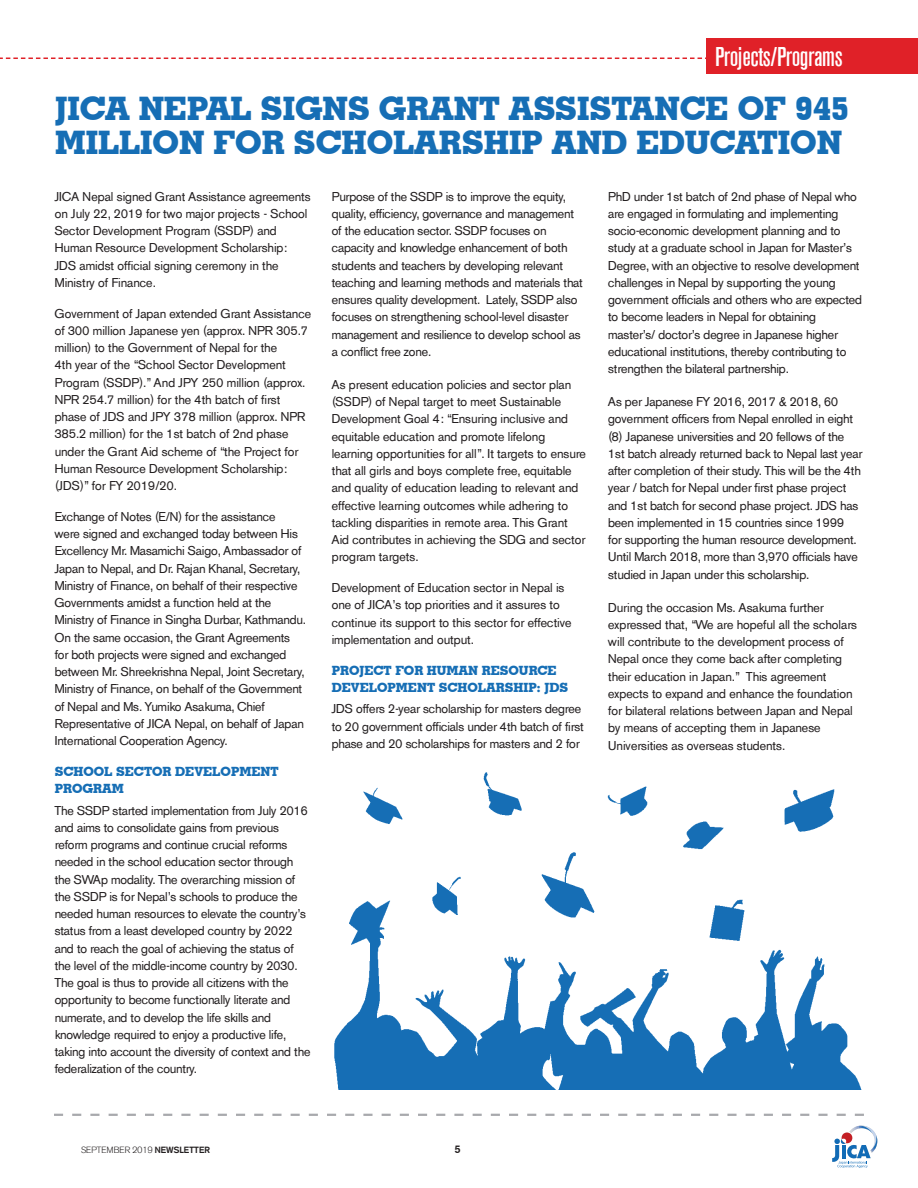
<style>
.page{position:relative;width:918px;height:1188px;background:#fff}
.page>*{position:absolute;margin:0;border:0;box-sizing:border-box;transform-origin:0 0}
.heading{font:700 32.4px/34px "Geometric Slab 703 BT Xtra";color:#166eb5}
.t1{font:500 27px "A750 Sans Cd";color:#fff}
.Body{font:12.75px/17.2px "A750 Sans";letter-spacing:-.01em;color:#231f20}
.Subhead{font:700 12.75px/17.2px "Geometric Slab 703 BT Xtra";color:#166eb5}
.t2{font:500 10.8px "A750 Sans";color:#231f20}
.t3{font:300 9px "A750 Sans";color:#231f20}
.s1{font-weight:500}
</style>
<div class="page">
<svg style="left:54px;top:1114px;width:810px;height:2px"></svg>
<svg style="left:832px;top:1126px;width:46px;height:42px"></svg>
<img style="left:334px;top:772px;width:527px;height:317px">
<svg style="left:0;top:58px;width:706px;height:1px"></svg>
<div style="left:706px;top:39px;width:212px;height:35px;background:#e02128"></div>
<p class="t1" style="left:716px;top:42px;width:129px">Projects/Programs</p>
<p class="heading" style="left:55px;top:91px;width:796px">JICA NEPAL SIGNS GRANT ASSISTANCE OF 945<br>MILLION FOR SCHOLARSHIP AND EDUCATION</p>
<p class="Body" style="left:55px;top:188px;width:258px">JICA Nepal signed Grant Assistance agreements on July 22, 2019 for two major projects - School Sector Development Program (SSDP) and Human Resource Development Scholarship:<br>JDS amidst official signing ceremony in the Ministry of Finance.</p>
<p class="Body" style="left:55px;top:305px;width:258px">Government of Japan extended Grant Assistance of 300 million Japanese yen (approx. NPR 305.7 million) to the Government of Nepal for the<br>4th year of the “School Sector Development Program (SSDP).” And JPY 250 million (approx.<br>NPR 254.7 million) for the 4th batch of first phase of JDS and JPY 378 million (approx. NPR 385.2 million) for the 1st batch of 2nd phase under the Grant Aid scheme of “the Project for Human Resource Development Scholarship: (JDS)” for FY 2019/20.</p>
<p class="Body" style="left:55px;top:508px;width:253px">Exchange of Notes (E/N) for the assistance<br>were signed and exchanged today between His Excellency Mr. Masamichi Saigo, Ambassador of Japan to Nepal, and Dr. Rajan Khanal, Secretary, Ministry of Finance, on behalf of their respective Governments amidst a function held at the Ministry of Finance in Singha Durbar, Kathmandu.<br>On the same occasion, the Grant Agreements for both projects were signed and exchanged between Mr. Shreekrishna Nepal, Joint Secretary, Ministry of Finance, on behalf of the Government of Nepal and Ms. Yumiko Asakuma, Chief Representative of JICA Nepal, on behalf of Japan International Cooperation Agency.</p>
<p class="Subhead" style="left:55px;top:763px;width:225px">SCHOOL SECTOR DEVELOPMENT<br>PROGRAM</p>
<p class="Body" style="left:55px;top:802px;width:257px">The SSDP started implementation from July 2016 and aims to consolidate gains from previous reform programs and continue crucial reforms needed in the school education sector through the SWAp modality. The overarching mission of the SSDP is for Nepal’s schools to produce the needed human resources to elevate the country’s status from a least developed country by 2022 and to reach the goal of achieving the status of the level of the middle-income country by 2030.<br>The goal is thus to provide all citizens with the opportunity to become functionally literate and numerate, and to develop the life skills and knowledge required to enjoy a productive life, taking into account the diversity of context and the federalization of the country.</p>
<p class="Body" style="left:332px;top:188px;width:253px">Purpose of the SSDP is to improve the equity, quality, efficiency, governance and management of the education sector. SSDP focuses on capacity and knowledge enhancement of both students and teachers by developing relevant teaching and learning methods and materials that ensures quality development. Lately, SSDP also focuses on strengthening school-level disaster management and resilience to develop school as a conflict free zone.</p>
<p class="Body" style="left:332px;top:376px;width:256px">As present education policies and sector plan (SSDP) of Nepal target to meet Sustainable Development Goal 4: “Ensuring inclusive and equitable education and promote lifelong learning opportunities for all”. It targets to ensure that all girls and boys complete free, equitable and quality of education leading to relevant and effective learning outcomes while adhering to tackling disparities in remote area. This Grant Aid contributes in achieving the SDG and sector program targets.</p>
<p class="Body" style="left:332px;top:579px;width:241px">Development of Education sector in Nepal is one of JICA’s top priorities and it assures to continue its support to this sector for effective implementation and output.</p>
<p class="Subhead" style="left:332px;top:661px;width:238px">PROJECT FOR HUMAN RESOURCE<br>DEVELOPMENT SCHOLARSHIP: JDS</p>
<p class="Body" style="left:332px;top:700px;width:254px">JDS offers 2-year scholarship for masters degree to 20 government officials under 4th batch of first phase and 20 scholarships for masters and 2 for</p>
<p class="Body" style="left:608px;top:188px;width:255px">PhD under 1st batch of 2nd phase of Nepal who are engaged in formulating and implementing socio-economic development planning and to study at a graduate school in Japan for Master’s Degree, with an objective to resolve development challenges in Nepal by supporting the young government officials and others who are expected to become leaders in Nepal for obtaining master’s/ doctor’s degree in Japanese higher educational institutions, thereby contributing to strengthen the bilateral partnership.</p>
<p class="Body" style="left:608px;top:393px;width:256px">As per Japanese FY 2016, 2017 &amp; 2018, 60 government officers from Nepal enrolled in eight (8) Japanese universities and 20 fellows of the 1st batch already returned back to Nepal last year after completion of their study. This will be the 4th year / batch for Nepal under first phase project and 1st batch for second phase project. JDS has been implemented in 15 countries since 1999<br>for supporting the human resource development.<br>Until March 2018, more than 3,970 officials have studied in Japan under this scholarship.</p>
<p class="Body" style="left:608px;top:599px;width:250px">During the occasion Ms. Asakuma further expressed that, “We are hopeful all the scholars will contribute to the development process of Nepal once they come back after completing their education in Japan.” This agreement expects to expand and enhance the foundation for bilateral relations between Japan and Nepal by means of accepting them in Japanese Universities as overseas students.</p>
<p class="t3" style="left:81px;top:1145px;width:131px">SEPTEMBER 2019 <span class="s1">NEWSLETTER</span></p>
<p class="t2" style="left:455px;top:1143px;width:7px">5</p>
</div>
